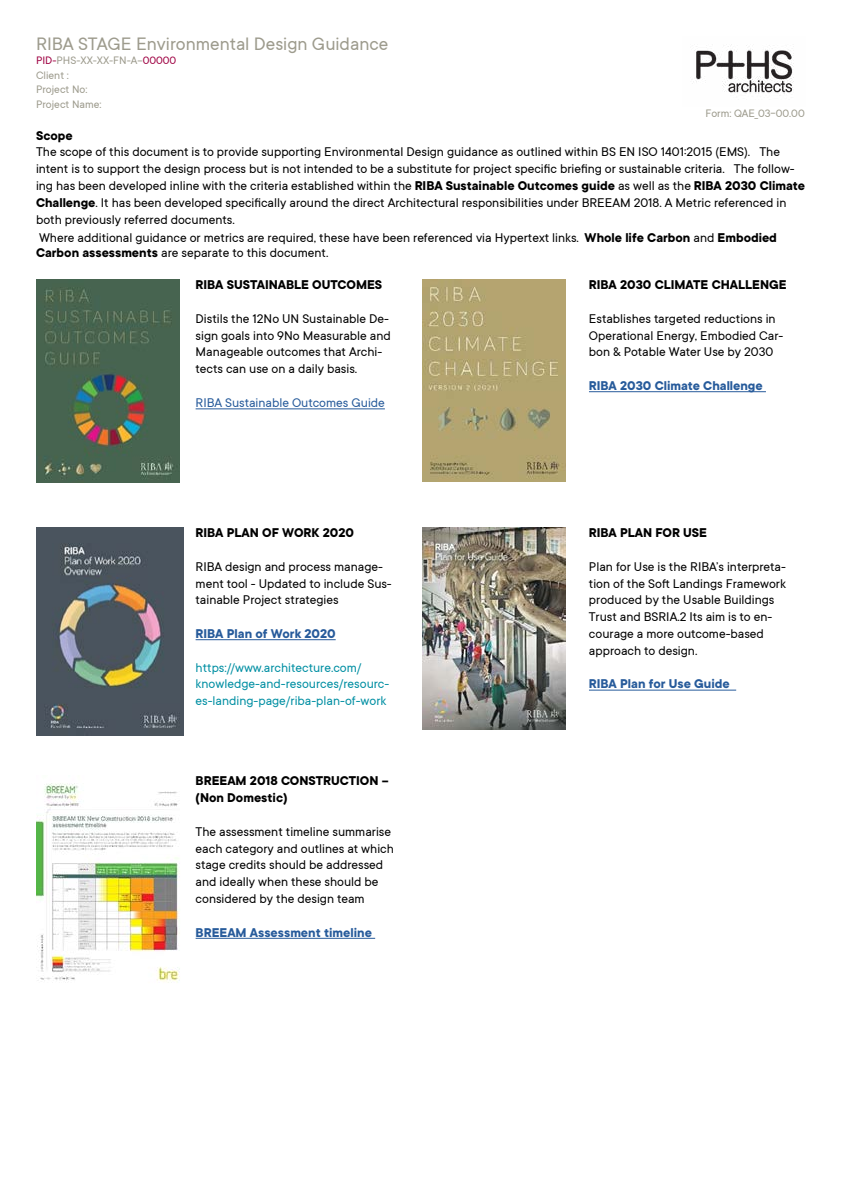
<style>
.page{position:relative;width:842px;height:1191px;background:#fff}
.page>*{position:absolute;margin:0;border:0;box-sizing:border-box;transform-origin:0 0}
.t1{font:20px "TT Commons";color:#9d9b8d}
.t2{font:14px/16.8px "TT Commons";color:#000}
.t3{font:700 14px/16.8px "TT Commons";color:#000}
.t4{font:14px/16.8px "TT Commons";color:#008fa3}
.t5{font:700 14px "TT Commons";color:#275b9b}
.t6{font:14px "TT Commons";color:#275b9b}
.t7{font:12px/14.4px "TT Commons";color:#9d9b8d}
.s1{color:#9f0243}
.s2{font-weight:700}
</style>
<div class="page">
<img style="left:692px;top:44px;width:102px;height:50px">
<img style="left:36px;top:279px;width:143px;height:203px">
<img style="left:36px;top:528px;width:147px;height:207px">
<img style="left:36px;top:783px;width:144px;height:200px">
<img style="left:422px;top:279px;width:144px;height:202px">
<img style="left:422px;top:527px;width:144px;height:203px">
<hr style="left:196px;top:408px;width:189px;height:1px;background:#275b9b">
<hr style="left:196px;top:639px;width:140px;height:1px;background:#275b9b">
<hr style="left:196px;top:938px;width:179px;height:1px;background:#275b9b">
<hr style="left:589px;top:391px;width:177px;height:1px;background:#275b9b">
<hr style="left:589px;top:690px;width:147px;height:1px;background:#275b9b">
<h1 class="t1" style="left:36px;top:33px;width:354px">RIBA STAGE Environmental Design Guidance</h1>
<p class="t7" style="left:36px;top:54px;width:142px"><span class="s1">PID-</span>PHS-XX-XX-FN-A-<span class="s1">00000<br></span>Client :<br>Project No:<br>Project Name:</p>
<p class="t7" style="left:706px;top:106px;width:101px">Form: QAE_03-00.00</p>
<p class="t3" style="left:36px;top:127px;width:38px">Scope</p>
<p class="t2" style="left:36px;top:144px;width:770px">The scope of this document is to provide supporting Environmental Design guidance as outlined within BS EN ISO 1401:2015 (EMS). The intent is to support the design process but is not intended to be a substitute for project specific briefing or sustainable criteria. The follow&shy;ing has been developed inline with the criteria established within the <span class="s2">RIBA Sustainable Outcomes guide</span> as well as the <span class="s2">RIBA 2030 Climate Challenge</span>. It has been developed specifically around the direct Architectural responsibilities under BREEAM 2018. A Metric referenced in both previously referred documents.</p>
<p class="t2" style="left:36px;top:230px;width:742px;line-height:15.5px">Where additional guidance or metrics are required, these have been referenced via Hypertext links. <span class="s2">Whole life Carbon</span> and <span class="s2">Embodied<br>Carbon assessments</span> are separate to this document.</p>
<p class="t3" style="left:196px;top:277px;width:188px">RIBA SUSTAINABLE OUTCOMES</p>
<p class="t2" style="left:196px;top:310px;width:197px">Distils the 12No UN Sustainable De&shy;sign goals into 9No Measurable and Manageable outcomes that Archi&shy;tects can use on a daily basis.</p>
<p class="t6" style="left:196px;top:395px;width:191px">RIBA Sustainable Outcomes Guide</p>
<p class="t3" style="left:589px;top:277px;width:199px">RIBA 2030 CLIMATE CHALLENGE</p>
<p class="t2" style="left:589px;top:310px;width:196px">Establishes targeted reductions in<br>Operational Energy, Embodied Car&shy;bon &amp; Potable Water Use by 2030</p>
<p class="t5" style="left:589px;top:378px;width:175px">RIBA 2030 Climate Challenge</p>
<p class="t3" style="left:196px;top:524px;width:160px">RIBA PLAN OF WORK 2020</p>
<p class="t2" style="left:196px;top:558px;width:198px">RIBA design and process manage&shy;ment tool - Updated to include Sus&shy;tainable Project strategies</p>
<p class="t5" style="left:196px;top:626px;width:142px">RIBA Plan of Work 2020</p>
<p class="t4" style="left:196px;top:659px;width:195px">https://www.architecture.com/ knowledge-and-resources/resourc&shy;es-landing-page/riba-plan-of-work</p>
<p class="t3" style="left:196px;top:773px;width:195px">BREEAM 2018 CONSTRUCTION – (Non Domestic)</p>
<p class="t2" style="left:196px;top:823px;width:200px">The assessment timeline summarise each category and outlines at which stage credits should be addressed and ideally when these should be considered by the design team</p>
<p class="t5" style="left:196px;top:924px;width:178px">BREEAM Assessment timeline</p>
<p class="t3" style="left:589px;top:524px;width:120px">RIBA PLAN FOR USE</p>
<p class="t2" style="left:589px;top:558px;width:198px">Plan for Use is the RIBA’s interpreta&shy;tion of the Soft Landings Framework produced by the Usable Buildings<br>Trust and BSRIA.2 Its aim is to en&shy;courage a more outcome-based approach to design.</p>
<p class="t5" style="left:589px;top:676px;width:142px">RIBA Plan for Use Guide</p>
</div>
